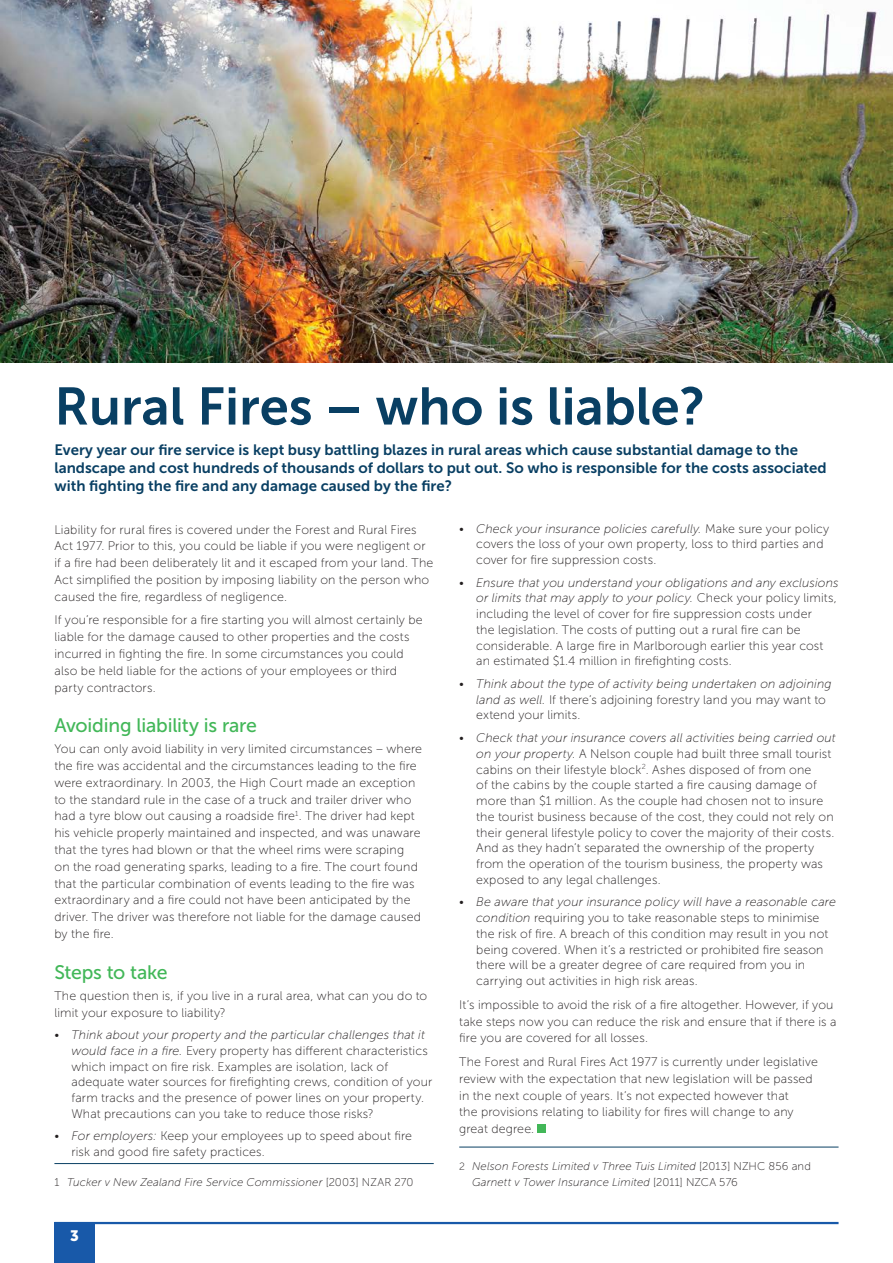
<style>
.page{position:relative;width:893px;height:1263px;background:#fff}
.page>*{position:absolute;margin:0;border:0;box-sizing:border-box;transform-origin:0 0}
.head_1{font:52.5px "Museo Sans 700";color:#093f63}
.head_2{font:19.5px "Museo Sans 500";letter-spacing:-.01em;color:#42b758}
.Intro_Para{font:15px/18px "Museo Sans 700";color:#093f63}
.body_text{font:15px "Museo Sans 900";color:#fff}
.body_text-2{font:12.45px/15.8px "Museo Sans 100";letter-spacing:.015em;color:#231f20}
.t1{font:italic 12.45px/15.8px "Museo Sans 100";letter-spacing:.01em;color:#231f20}
.Body_Small{font:italic 11.25px/16.5px "Museo Sans 100";letter-spacing:.015em;color:#231f20}
.footnote{font:italic 11.25px "Museo Sans 100";letter-spacing:.015em;color:#231f20}
.s1{font-style:italic}
.s2{font-style:normal}
.s3{font-style:normal;font-size:10.5px}
</style>
<div class="page">
<hr style="left:54px;top:1222px;width:784px;height:2px;background:#1859a9">
<div style="left:54px;top:1222px;width:41px;height:41px;background:#1859a9"></div>
<img style="left:0;top:0;width:893px;height:362px">
<hr style="left:54px;top:1163px;width:380px;height:1px;background:#093f63">
<div style="left:538px;top:1124px;width:8px;height:9px;background:#42b758"></div>
<hr style="left:459px;top:1147px;width:379px;height:1px;background:#093f63">
<p class="head_1" style="left:54px;top:377px;width:652px">Rural Fires – who is liable?</p>
<p class="Intro_Para" style="left:54px;top:441px;width:774px">Every year our fire service is kept busy battling blazes in rural areas which cause substantial damage to the landscape and cost hundreds of thousands of dollars to put out. So who is responsible for the costs associated with fighting the fire and any damage caused by the fire?</p>
<p class="body_text-2" style="left:54px;top:521px;width:381px;line-height:16.8px">Liability for rural fires is covered under the Forest and Rural Fires Act 1977. Prior to this, you could be liable if you were negligent or if a fire had been deliberately lit and it escaped from your land. The Act simplified the position by imposing liability on the person who caused the fire, regardless of negligence.</p>
<p class="body_text-2" style="left:54px;top:612px;width:370px;line-height:16.8px">If you’re responsible for a fire starting you will almost certainly be liable for the damage caused to other properties and the costs incurred in fighting the fire. In some circumstances you could also be held liable for the actions of your employees or third party contractors.</p>
<p class="head_2" style="left:54px;top:715px;width:204px">Avoiding liability is rare</p>
<p class="body_text-2" style="left:54px;top:741px;width:369px;line-height:16.8px">You can only avoid liability in very limited circumstances – where the fire was accidental and the circumstances leading to the fire were extraordinary. In 2003, the High Court made an exception to the standard rule in the case of a truck and trailer driver who had a tyre blow out causing a roadside fire<sup>1</sup>. The driver had kept his vehicle properly maintained and inspected, and was unaware that the tyres had blown or that the wheel rims were scraping on the road generating sparks, leading to a fire. The court found that the particular combination of events leading to the fire was extraordinary and a fire could not have been anticipated by the driver. The driver was therefore not liable for the damage caused by the fire.</p>
<p class="head_2" style="left:54px;top:961px;width:115px">Steps to take</p>
<p class="body_text-2" style="left:54px;top:987px;width:374px;line-height:16.8px">The question then is, if you live in a rural area, what can you do to limit your exposure to liability?</p>
<p class="body_text-2" style="left:71px;top:1027px;width:362px;text-indent:-17px">• <span class="s1">Think about your property and the particular challenges that it would face in a fire.</span> Every property has different characteristics which impact on fire risk. Examples are isolation, lack of adequate water sources for firefighting crews, condition of your farm tracks and the presence of power lines on your property.<br>What precautions can you take to reduce those risks?</p>
<p class="body_text-2" style="left:71px;top:1128px;width:342px;text-indent:-17px">• <span class="s1">For employers:</span> Keep your employees up to speed about fire risk and good fire safety practices.</p>
<p class="footnote" style="left:54px;top:1176px;width:361px"><span class="s2">1</span> Tucker v New Zealand Fire Service Commissioner <span class="s2">[2003] NZAR 270</span></p>
<p class="body_text-2" style="left:476px;top:521px;width:355px;text-indent:-17px">• <span class="s1">Check your insurance policies carefully.</span> Make sure your policy covers the loss of your own property, loss to third parties and cover for fire suppression costs.</p>
<p class="body_text-2" style="left:476px;top:575px;width:364px;text-indent:-17px">• <span class="s1">Ensure that you understand your obligations and any exclusions or limits that may apply to your policy.</span> Check your policy limits, including the level of cover for fire suppression costs under<br>the legislation. The costs of putting out a rural fire can be considerable. A large fire in Marlborough earlier this year cost an estimated $1.4 million in firefighting costs.</p>
<p class="t1" style="left:476px;top:676px;width:357px;text-indent:-17px"><span class="s2">•</span> Think about the type of activity being undertaken on adjoining land as well. <span class="s2">If there’s adjoining forestry land you may want to extend your limits.</span></p>
<p class="body_text-2" style="left:476px;top:730px;width:361px;text-indent:-17px">• <span class="s1">Check that your insurance covers all activities being carried out on your property.</span> A Nelson couple had built three small tourist cabins on their lifestyle block<sup>2</sup>. Ashes disposed of from one<br>of the cabins by the couple started a fire causing damage of more than $1 million. As the couple had chosen not to insure the tourist business because of the cost, they could not rely on their general lifestyle policy to cover the majority of their costs.<br>And as they hadn’t separated the ownership of the property from the operation of the tourism business, the property was exposed to any legal challenges.</p>
<p class="body_text-2" style="left:476px;top:894px;width:361px;text-indent:-17px">• <span class="s1">Be aware that your insurance policy will have a reasonable care condition</span> requiring you to take reasonable steps to minimise the risk of fire. A breach of this condition may result in you not being covered. When it’s a restricted or prohibited fire season there will be a greater degree of care required from you in carrying out activities in high risk areas.</p>
<p class="body_text-2" style="left:459px;top:996px;width:379px;line-height:16.8px">It’s impossible to avoid the risk of a fire altogether. However, if you take steps now you can reduce the risk and ensure that if there is a fire you are covered for all losses.</p>
<p class="body_text-2" style="left:459px;top:1053px;width:360px;line-height:16.8px">The Forest and Rural Fires Act 1977 is currently under legislative review with the expectation that new legislation will be passed in the next couple of years. It’s not expected however that<br>the provisions relating to liability for fires will change to any great degree.</p>
<p class="Body_Small" style="left:472px;top:1158px;width:340px;text-indent:-13px"><span class="s3">2</span> Nelson Forests Limited v Three Tuis Limited <span class="s2">[2013] NZHC 856 and<br></span>Garnett v Tower Insurance Limited <span class="s2">[2011] NZCA 576</span></p>
<p class="body_text" style="left:70px;top:1227px;width:10px">3</p>
</div>
